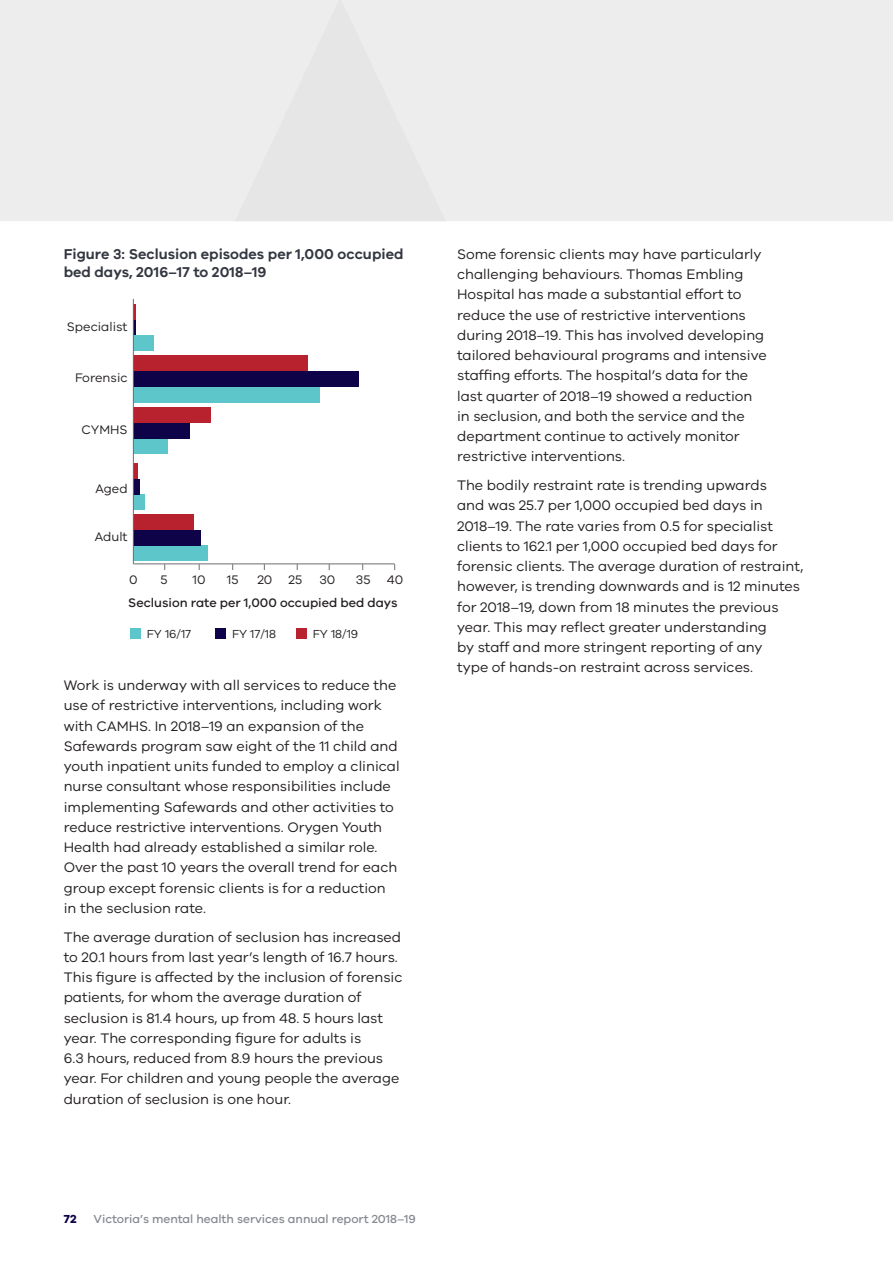
<style>
.page{position:relative;width:893px;height:1263px;background:#fff}
.page>*{position:absolute;margin:0;border:0;box-sizing:border-box;transform-origin:0 0}
.t1{font:600 14.7px/17.7px "VIC";color:#343741}
.t2{font:14.25px/20.2px "VIC";color:#231f20}
.t3{font:12.75px "VIC";color:#231f20}
.t4{font:500 12.75px "VIC";color:#231f20}
.t5{font:500 12px "VIC";color:#868991}
.t6{font:12px "VIC";color:#231f20}
.t7{font:700 12px "VIC";color:#0e0349}
</style>
<div class="page">
<div style="left:0;top:0;width:234px;height:221px;background:#ecedec"></div>
<div style="left:446px;top:0;width:447px;height:221px;background:#ecedec"></div>
<div style="left:234px;top:0;width:212px;height:221px;background:#e5e6e5"></div>
<div style="left:133px;top:546px;width:75px;height:15px;background:#5cc6ca"></div>
<div style="left:133px;top:530px;width:68px;height:16px;background:#0e0349"></div>
<div style="left:133px;top:514px;width:60px;height:16px;background:#b8222f"></div>
<div style="left:133px;top:439px;width:35px;height:15px;background:#5cc6ca"></div>
<div style="left:133px;top:423px;width:57px;height:16px;background:#0e0349"></div>
<div style="left:133px;top:407px;width:78px;height:16px;background:#b8222f"></div>
<div style="left:133px;top:335px;width:21px;height:16px;background:#5cc6ca"></div>
<hr style="left:133px;top:319px;width:3px;height:16px;background:#0e0349">
<hr style="left:133px;top:304px;width:3px;height:15px;background:#b8222f">
<div style="left:133px;top:387px;width:187px;height:15px;background:#5cc6ca"></div>
<div style="left:133px;top:371px;width:226px;height:16px;background:#0e0349"></div>
<div style="left:133px;top:356px;width:175px;height:15px;background:#b8222f"></div>
<div style="left:133px;top:495px;width:12px;height:15px;background:#5cc6ca"></div>
<div style="left:133px;top:479px;width:7px;height:16px;background:#0e0349"></div>
<div style="left:133px;top:463px;width:5px;height:16px;background:#b8222f"></div>
<div style="left:130px;top:628px;width:11px;height:11px;background:#5cc6ca"></div>
<div style="left:216px;top:628px;width:10px;height:11px;background:#0e0349"></div>
<div style="left:296px;top:628px;width:11px;height:11px;background:#b8222f"></div>
<hr style="left:133px;top:564px;width:262px;height:1px;background:#6d6e70">
<hr style="left:133px;top:299px;width:1px;height:265px;background:#6d6e70">
<p class="t1" style="left:64px;top:247px;width:341px">Figure 3: Seclusion episodes per 1,000 occupied bed days, 2016–17 to 2018–19</p>
<p class="t3" style="left:67px;top:321px;width:62px">Specialist</p>
<p class="t3" style="left:75px;top:373px;width:54px">Forensic</p>
<p class="t3" style="left:82px;top:425px;width:48px">CYMHS</p>
<p class="t3" style="left:96px;top:484px;width:34px">Aged</p>
<p class="t3" style="left:95px;top:532px;width:34px">Adult</p>
<p class="t3" style="left:129px;top:574px;width:10px">0</p>
<p class="t3" style="left:161px;top:574px;width:9px">5</p>
<p class="t3" style="left:193px;top:574px;width:15px">10</p>
<p class="t3" style="left:227px;top:574px;width:13px">15</p>
<p class="t3" style="left:257px;top:574px;width:17px">20</p>
<p class="t3" style="left:288px;top:574px;width:15px">25</p>
<p class="t3" style="left:319px;top:574px;width:17px">30</p>
<p class="t3" style="left:356px;top:574px;width:16px">35</p>
<p class="t3" style="left:387px;top:574px;width:18px">40</p>
<p class="t4" style="left:128px;top:597px;width:271px">Seclusion rate per 1,000 occupied bed days</p>
<p class="t6" style="left:147px;top:630px;width:46px">FY 16/17</p>
<p class="t6" style="left:232px;top:630px;width:45px">FY 17/18</p>
<p class="t6" style="left:313px;top:630px;width:47px">FY 18/19</p>
<p class="t2" style="left:64px;top:676px;width:337px">Work is underway with all services to reduce the use of restrictive interventions, including work with CAMHS. In 2018–19 an expansion of the Safewards program saw eight of the 11 child and youth inpatient units funded to employ a clinical nurse consultant whose responsibilities include implementing Safewards and other activities to reduce restrictive interventions. Orygen Youth Health had already established a similar role.<br>Over the past 10 years the overall trend for each group except forensic clients is for a reduction in the seclusion rate.</p>
<p class="t2" style="left:64px;top:928px;width:340px">The average duration of seclusion has increased to 20.1 hours from last year’s length of 16.7 hours.<br>This figure is affected by the inclusion of forensic patients, for whom the average duration of seclusion is 81.4 hours, up from 48. 5 hours last year. The corresponding figure for adults is<br>6.3 hours, reduced from 8.9 hours the previous year. For children and young people the average duration of seclusion is one hour.</p>
<p class="t2" style="left:457px;top:245px;width:311px">Some forensic clients may have particularly challenging behaviours. Thomas Embling Hospital has made a substantial effort to reduce the use of restrictive interventions during 2018–19. This has involved developing tailored behavioural programs and intensive staffing efforts. The hospital’s data for the last quarter of 2018–19 showed a reduction in seclusion, and both the service and the department continue to actively monitor restrictive interventions.</p>
<p class="t2" style="left:457px;top:476px;width:348px">The bodily restraint rate is trending upwards<br>and was 25.7 per 1,000 occupied bed days in 2018–19. The rate varies from 0.5 for specialist clients to 162.1 per 1,000 occupied bed days for forensic clients. The average duration of restraint, however, is trending downwards and is 12 minutes for 2018–19, down from 18 minutes the previous year. This may reflect greater understanding<br>by staff and more stringent reporting of any<br>type of hands-on restraint across services.</p>
<p class="t7" style="left:64px;top:1214px;width:14px">72</p>
<p class="t5" style="left:94px;top:1214px;width:324px">Victoria’s mental health services annual report 2018–19</p>
</div>
